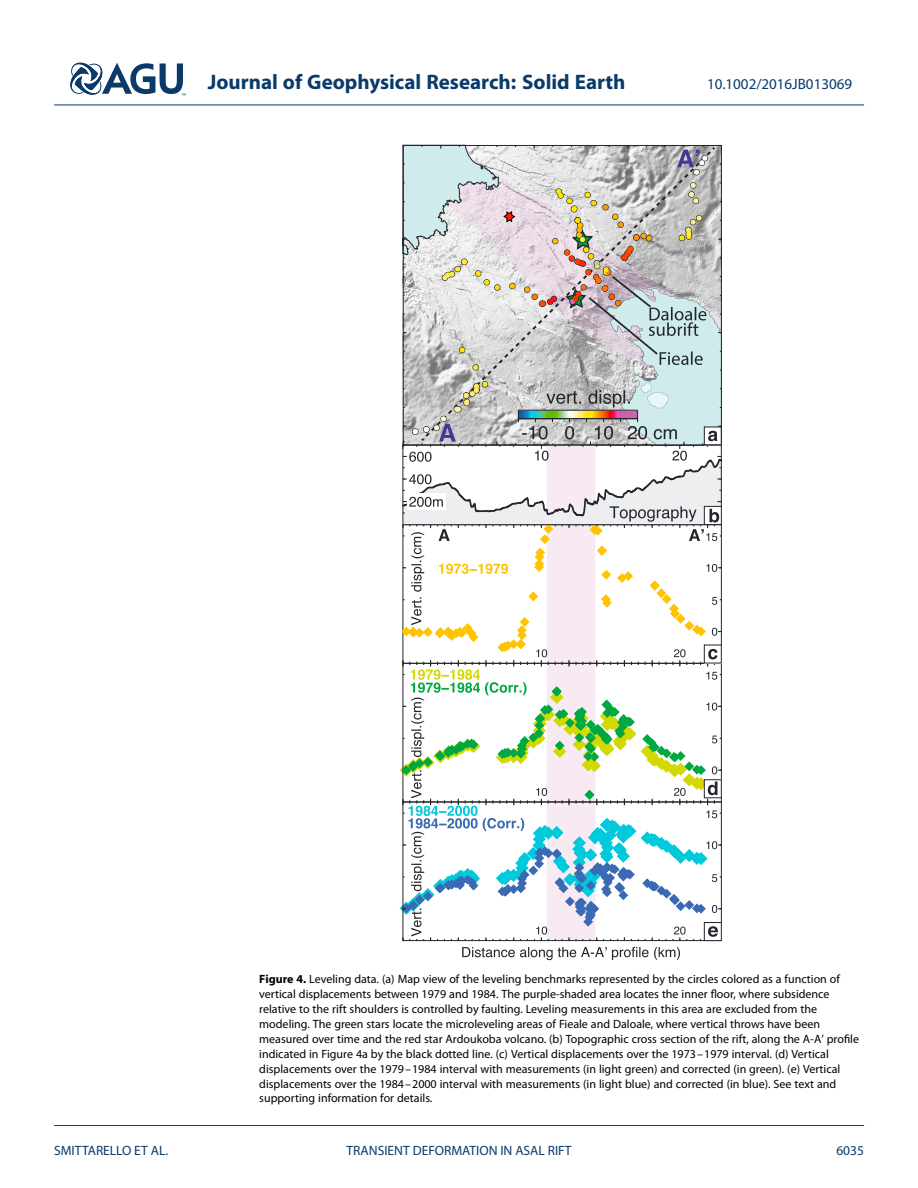
<style>
.page{position:relative;width:918px;height:1188px;background:#fff}
.page>*{position:absolute;margin:0;border:0;box-sizing:border-box;transform-origin:0 0}
.t1{font:700 21px "Myriad Pro";color:#0a3a69}
.t2{font:15px "Myriad Pro";color:#0a3a69}
.t3{font:13.5px "Myriad Pro";color:#0a3a69}
.t4{font:12px/15px "Myriad Pro";color:#000}
.s1{font-weight:700}
</style>
<div class="page">
<svg style="left:70px;top:62px;width:116px;height:34px"></svg>
<hr style="left:54px;top:105px;width:810px;height:1px;background:#0a3a69">
<svg style="left:462px;top:947px;width:218px;height:13px"></svg>
<svg style="left:399px;top:145px;width:324px;height:796px"></svg>
<hr style="left:54px;top:1125px;width:810px;height:1px;background:#0a3a69">
<h1 class="t1" style="left:208px;top:73px;width:419px">Journal of Geophysical Research: Solid Earth</h1>
<p class="t2" style="left:707px;top:78px;width:147px">10.1002/2016JB013069</p>
<p class="t4" style="left:259px;top:972px;width:601px"><span class="s1">Figure 4.</span> Leveling data. (a) Map view of the leveling benchmarks represented by the circles colored as a function of vertical displacements between 1979 and 1984. The purple-shaded area locates the inner floor, where subsidence relative to the rift shoulders is controlled by faulting. Leveling measurements in this area are excluded from the modeling. The green stars locate the microleveling areas of Fieale and Daloale, where vertical throws have been measured over time and the red star Ardoukoba volcano. (b) Topographic cross section of the rift, along the A-A’ profile indicated in Figure 4a by the black dotted line. (c) Vertical displacements over the 1973–1979 interval. (d) Vertical displacements over the 1979–1984 interval with measurements (in light green) and corrected (in green). (e) Vertical displacements over the 1984–2000 interval with measurements (in light blue) and corrected (in blue). See text and supporting information for details.</p>
<p class="t3" style="left:54px;top:1145px;width:116px">SMITTARELLO ET AL.</p>
<p class="t3" style="left:347px;top:1145px;width:226px">TRANSIENT DEFORMATION IN ASAL RIFT</p>
<p class="t3" style="left:836px;top:1145px;width:29px">6035</p>
</div>
